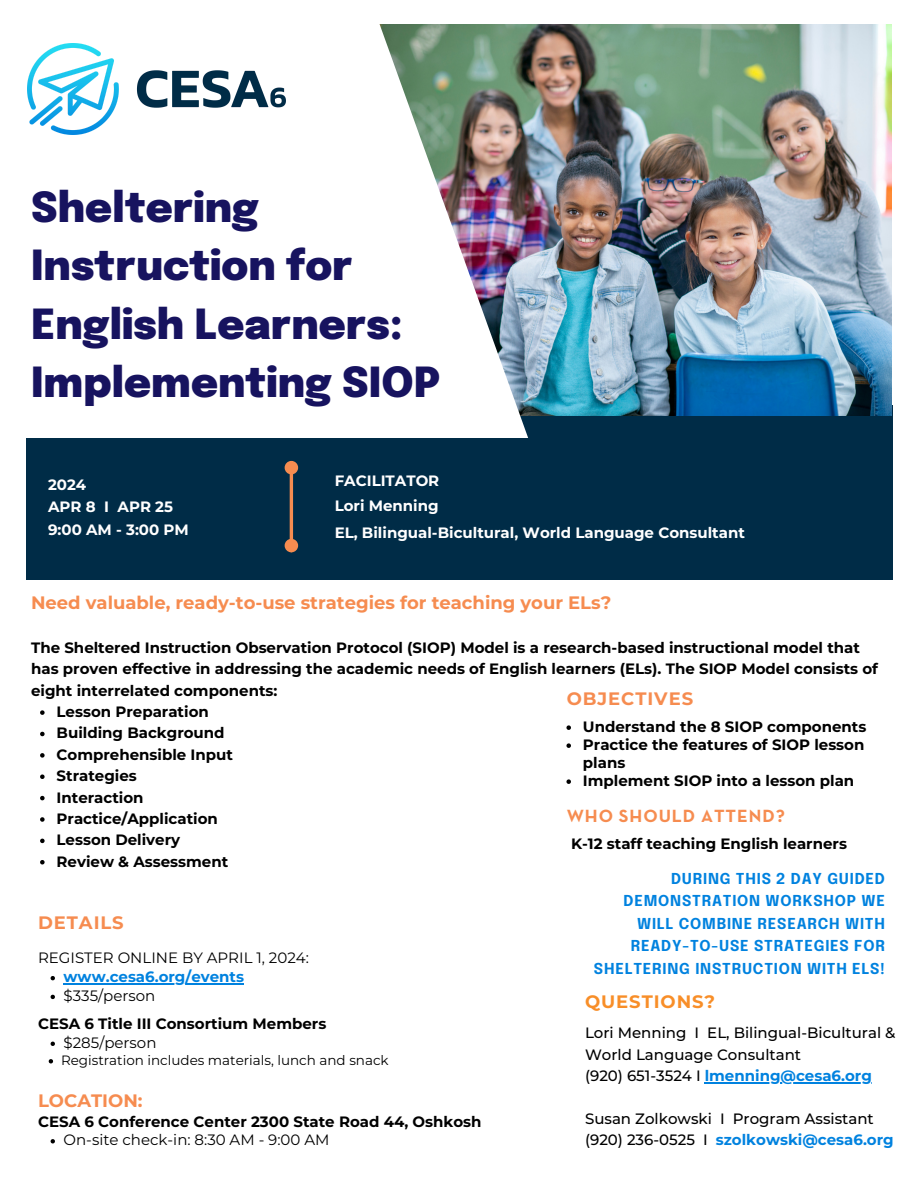
<style>
.page{position:relative;width:918px;height:1188px;background:#fff}
.page>*{position:absolute;margin:0;border:0;box-sizing:border-box;transform-origin:0 0}
.t1{font:900 41.25px/58.5px "Epilogue";color:#17135f}
.t2{font:700 18px "Montserrat";color:#f68c50}
.t3{font:700 18px "Montserrat";letter-spacing:.05em;color:#f68c50}
.t4{font:700 18px "Neutraface Text";letter-spacing:.05em;color:#f68c50}
.t5{font:700 18px "Montserrat";letter-spacing:.05em;color:#f88e28}
.t6{font:700 15px/21.3px "Montserrat";color:#000}
.t7{font:500 15px/21.3px "Montserrat";color:#000}
.t8{font:700 15px/22.5px "Epilogue";letter-spacing:.05em;color:#0082df;text-align:right}
.t9{font:700 15px/22.5px "Montserrat";color:#fff}
.t10{font:15px "Montserrat";color:#000}
.t11{font:700 15px "Montserrat";color:#0082df}
.t12{font:13.5px "Montserrat";color:#000}
.s1{font-weight:700;color:#0082df}
.s2{font-weight:500;color:#000}
</style>
<div class="page">
<div style="left:26px;top:406px;width:866px;height:174px;background:#002c47"></div>
<img style="left:528px;top:24px;width:363px;height:392px">
<svg style="left:26px;top:24px;width:502px;height:414px"></svg>
<hr style="left:290px;top:474px;width:3px;height:66px;background:#f68c50">
<div style="left:286px;top:463px;width:10px;height:10px;background:#f68c50;border-radius:50%"></div>
<div style="left:285px;top:461px;width:13px;height:13px;border:3px solid #f68c50;border-radius:50%"></div>
<div style="left:286px;top:541px;width:10px;height:10px;background:#f68c50;border-radius:50%"></div>
<div style="left:285px;top:539px;width:13px;height:13px;border:3px solid #f68c50;border-radius:50%"></div>
<svg style="left:40px;top:710px;width:5px;height:5px"></svg>
<svg style="left:40px;top:732px;width:5px;height:4px"></svg>
<svg style="left:40px;top:753px;width:5px;height:5px"></svg>
<svg style="left:40px;top:774px;width:5px;height:5px"></svg>
<svg style="left:40px;top:796px;width:5px;height:4px"></svg>
<svg style="left:40px;top:817px;width:5px;height:5px"></svg>
<svg style="left:40px;top:839px;width:5px;height:4px"></svg>
<svg style="left:40px;top:860px;width:5px;height:4px"></svg>
<svg style="left:566px;top:725px;width:5px;height:5px"></svg>
<svg style="left:566px;top:743px;width:5px;height:5px"></svg>
<svg style="left:566px;top:779px;width:5px;height:5px"></svg>
<svg style="left:51px;top:976px;width:4px;height:4px"></svg>
<hr style="left:64px;top:983px;width:180px;height:2px;background:#0082df">
<svg style="left:51px;top:995px;width:4px;height:4px"></svg>
<svg style="left:51px;top:1042px;width:4px;height:4px"></svg>
<svg style="left:49px;top:1059px;width:4px;height:4px"></svg>
<svg style="left:51px;top:1139px;width:4px;height:4px"></svg>
<hr style="left:705px;top:1082px;width:167px;height:1px;background:#0082df">
<img style="left:28px;top:43px;width:257px;height:91px">
<h6 class="t1" style="left:31px;top:181px;width:411px">Sheltering<br>Instruction for<br>English Learners:<br>Implementing SIOP</h6>
<p class="t9" style="left:48px;top:473px;width:142px">2024<br>APR 8 I APR 25<br>9:00 AM - 3:00 PM</p>
<p class="t9" style="left:335px;top:469px;width:106px;line-height:24.8px">FACILITATOR<br>Lori Menning</p>
<p class="t9" style="left:335px;top:521px;width:412px">EL, Bilingual-Bicultural, World Language Consultant</p>
<h1 class="t2" style="left:31px;top:592px;width:582px">Need valuable, ready-to-use strategies for teaching your ELs?</h1>
<h4 class="t6" style="left:31px;top:637px;width:848px">The Sheltered Instruction Observation Protocol (SIOP) Model is a research-based instructional model that has proven effective in addressing the academic needs of English learners (ELs). The SIOP Model consists of eight interrelated components:</h4>
<h3 class="t6" style="left:57px;top:701px;width:154px">Lesson Preparation</h3>
<h6 class="t6" style="left:57px;top:722px;width:170px">Building Background</h6>
<p class="t6" style="left:57px;top:744px;width:178px">Comprehensible Input</p>
<p class="t6" style="left:57px;top:765px;width:82px">Strategies</p>
<p class="t6" style="left:57px;top:787px;width:89px">Interaction</p>
<p class="t6" style="left:57px;top:808px;width:163px">Practice/Application</p>
<p class="t6" style="left:57px;top:829px;width:125px">Lesson Delivery</p>
<p class="t6" style="left:57px;top:851px;width:173px">Review &amp; Assessment</p>
<p class="t3" style="left:567px;top:688px;width:128px">OBJECTIVES</p>
<p class="t6" style="left:583px;top:716px;width:285px">Understand the 8 SIOP components</p>
<h2 class="t6" style="left:583px;top:736px;width:283px;line-height:18px">Practice the features of SIOP lesson plans</h2>
<p class="t6" style="left:583px;top:770px;width:273px">Implement SIOP into a lesson plan</p>
<p class="t4" style="left:567px;top:808px;width:220px">WHO SHOULD ATTEND?</p>
<p class="t6" style="left:571px;top:833px;width:277px">K-12 staff teaching English learners</p>
<h2 class="t3" style="left:38px;top:912px;width:87px">DETAILS</h2>
<p class="t10" style="left:38px;top:949px;width:272px">REGISTER ONLINE BY APRIL 1, 2024:</p>
<p class="t11" style="left:64px;top:968px;width:182px">www.cesa6.org/events</p>
<p class="t10" style="left:64px;top:986px;width:93px">$335/person</p>
<p class="t6" style="left:38px;top:1013px;width:290px">CESA 6 Title III Consortium Members</p>
<p class="t10" style="left:64px;top:1033px;width:94px">$285/person</p>
<p class="t12" style="left:61px;top:1052px;width:329px">Registration includes materials, lunch and snack</p>
<p class="t2" style="left:38px;top:1090px;width:106px">LOCATION:</p>
<p class="t6" style="left:38px;top:1111px;width:445px">CESA 6 Conference Center 2300 State Road 44, Oshkosh</p>
<p class="t10" style="left:64px;top:1131px;width:267px">On-site check-in: 8:30 AM - 9:00 AM</p>
<h6 class="t8" style="left:594px;top:869px;width:293px">DURING THIS 2 DAY GUIDED<br>DEMONSTRATION WORKSHOP WE<br>WILL COMBINE RESEARCH WITH<br>READY-TO-USE STRATEGIES FOR<br>SHELTERING INSTRUCTION WITH ELS!</h6>
<h6 class="t5" style="left:585px;top:990px;width:132px">QUESTIONS?</h6>
<h2 class="t7" style="left:585px;top:1022px;width:312px">Lori Menning I EL, Bilingual-Bicultural &amp;<br>World Language Consultant<br>(920) 651-3524 I <span class="s1">lmenning@cesa6.org</span></h2>
<h4 class="t7" style="left:585px;top:1108px;width:290px">Susan Zolkowski I Program Assistant (920) 236-0525</h4>
<h2 class="t11" style="left:703px;top:1131px;width:192px"><span class="s2">I</span> szolkowski@cesa6.org</h2>
</div>
